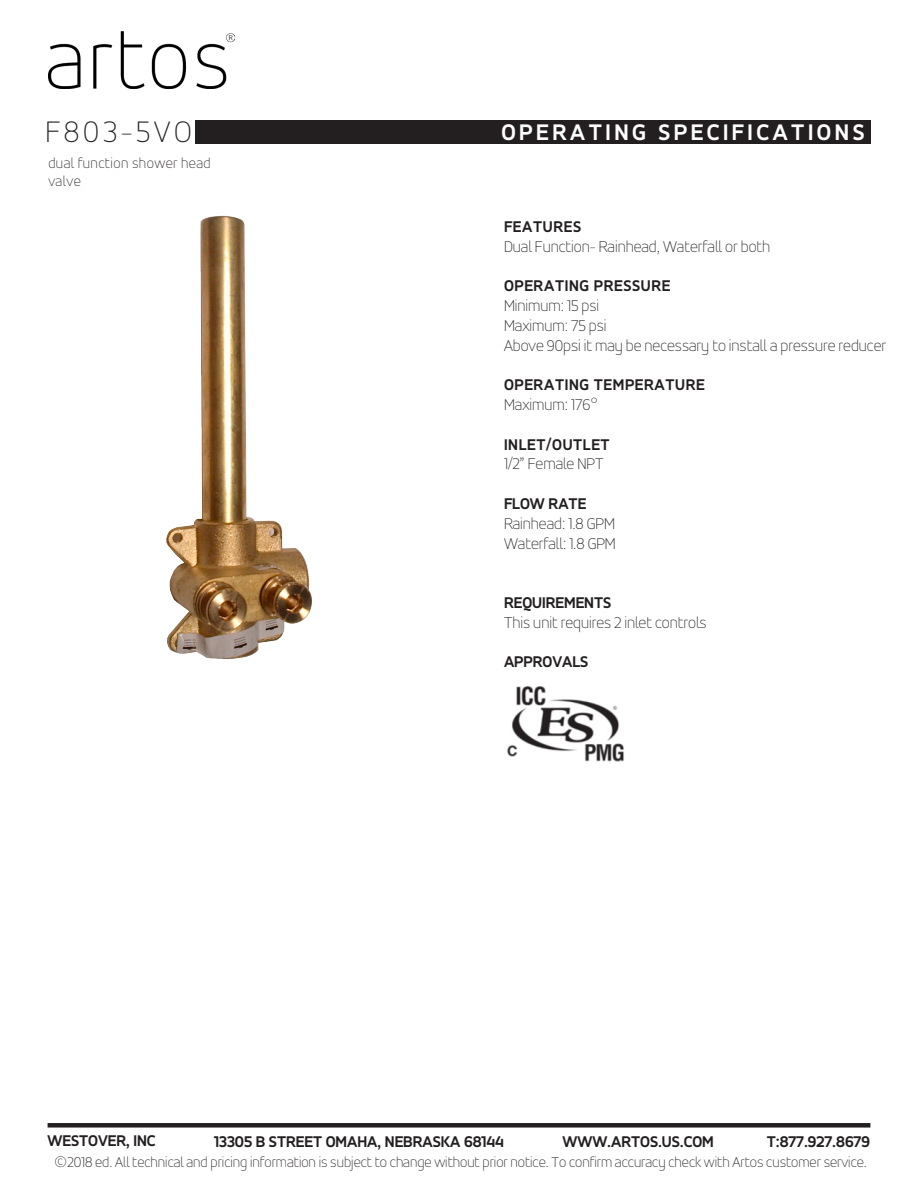
<style>
.page{position:relative;width:918px;height:1188px;background:#fff}
.page>*{position:absolute;margin:0;border:0;box-sizing:border-box;transform-origin:0 0}
.t1{font:100 31.5px "Accord Alternate";letter-spacing:.12em;color:#231f20}
.t2{font:700 24px "Accord Alternate";letter-spacing:.15em;color:#fff}
.t3{font:100 16.5px "Accord Alternate";color:#231f20}
.t4{font:700 16.5px "Accord Alternate";color:#231f20}
.t5{font:700 16.5px "Accord Alternate";letter-spacing:.04em;color:#231f20}
.t6{font:100 15px "Accord Alternate";color:#231f20}
.t7{font:100 15px/18px "Accord Alternate";letter-spacing:.03em;color:#231f20}
</style>
<div class="page">
<div style="left:48px;top:1123px;width:822px;height:5px;background:#231f20"></div>
<img style="left:49px;top:32px;width:185px;height:56px">
<div style="left:195px;top:120px;width:676px;height:24px;background:#231f20"></div>
<img style="left:507px;top:686px;width:117px;height:76px">
<img style="left:166px;top:215px;width:146px;height:444px">
<p class="t1" style="left:45px;top:114px;width:148px">F803-5VO</p>
<p class="t2" style="left:501px;top:118px;width:365px">OPERATING SPECIFICATIONS</p>
<p class="t7" style="left:48px;top:154px;width:164px">dual function shower head valve</p>
<p class="t5" style="left:504px;top:217px;width:79px">FEATURES</p>
<p class="t3" style="left:504px;top:237px;width:268px">Dual Function- Rainhead, Waterfall or both</p>
<p class="t5" style="left:504px;top:276px;width:168px">OPERATING PRESSURE</p>
<p class="t3" style="left:504px;top:296px;width:97px">Minimum: 15 psi</p>
<p class="t3" style="left:504px;top:316px;width:104px">Maximum: 75 psi</p>
<p class="t3" style="left:504px;top:336px;width:384px">Above 90psi it may be necessary to install a pressure reducer</p>
<p class="t5" style="left:504px;top:375px;width:202px">OPERATING TEMPERATURE</p>
<p class="t3" style="left:504px;top:395px;width:95px">Maximum: 176°</p>
<p class="t5" style="left:504px;top:435px;width:107px">INLET/OUTLET</p>
<p class="t3" style="left:504px;top:454px;width:101px">1/2” Female NPT</p>
<p class="t4" style="left:504px;top:494px;width:84px">FLOW RATE</p>
<p class="t3" style="left:504px;top:514px;width:112px">Rainhead: 1.8 GPM</p>
<p class="t3" style="left:504px;top:534px;width:113px">Waterfall: 1.8 GPM</p>
<p class="t4" style="left:504px;top:593px;width:109px">REQUIREMENTS</p>
<p class="t3" style="left:504px;top:613px;width:204px">This unit requires 2 inlet controls</p>
<p class="t4" style="left:504px;top:652px;width:86px">APPROVALS</p>
<p class="t4" style="left:48px;top:1131px;width:110px">WESTOVER, INC</p>
<p class="t4" style="left:214px;top:1132px;width:291px">13305 B STREET OMAHA, NEBRASKA 68144</p>
<p class="t4" style="left:563px;top:1132px;width:153px">WWW.ARTOS.US.COM</p>
<p class="t4" style="left:767px;top:1132px;width:105px">T:877.927.8679</p>
<p class="t6" style="left:54px;top:1153px;width:815px">©2018 ed. All technical and pricing information is subject to change without prior notice. To confirm accuracy check with Artos customer service.</p>
</div>
